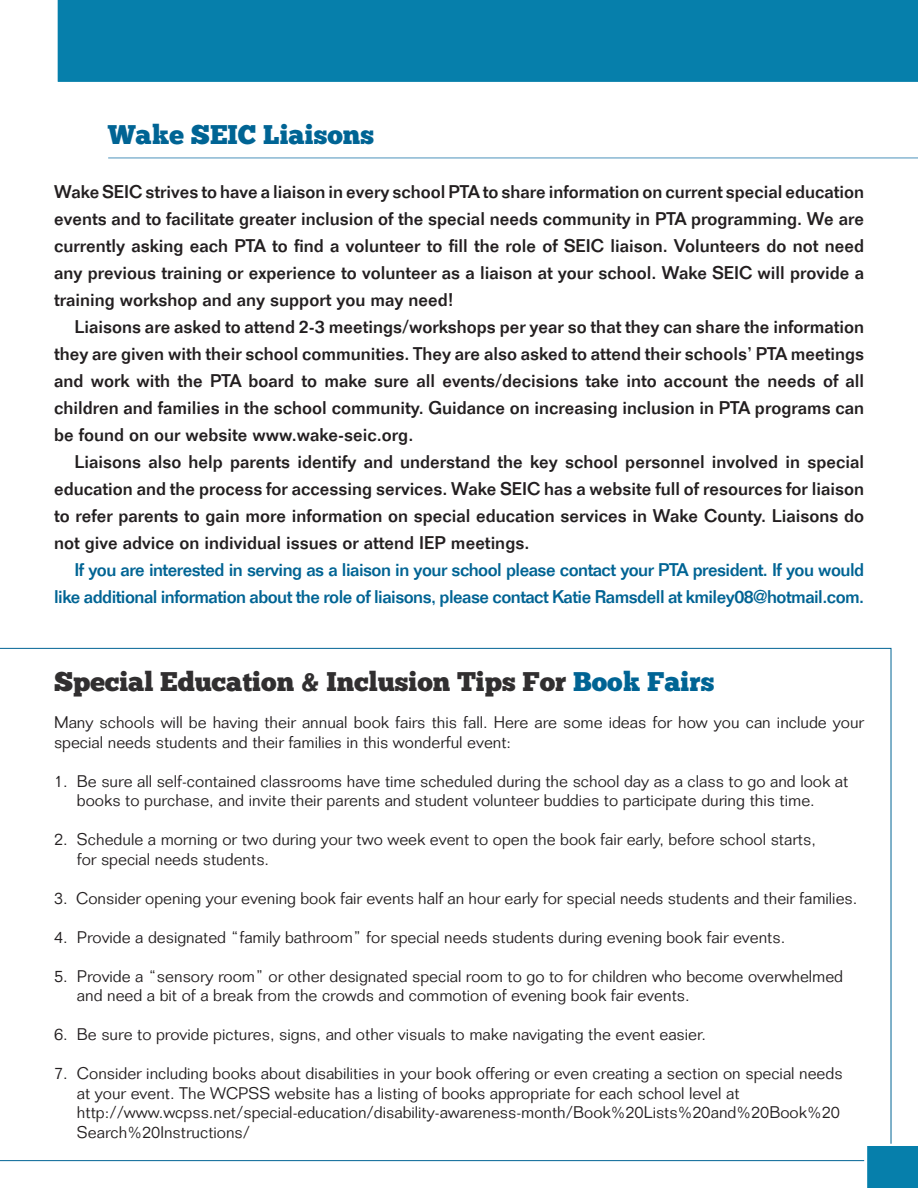
<style>
.page{position:relative;width:918px;height:1188px;background:#fff}
.page>*{position:absolute;margin:0;border:0;box-sizing:border-box;transform-origin:0 0}
.t1{font:27px "Chunk Five";color:#312f30}
.t2{font:27px "Chunk Five";color:#006494}
.t3{font:500 18px/27px "Folio";color:#231f20;text-align:justify}
.t4{font:500 18px/27px "Folio";letter-spacing:-.03em;color:#006494;text-align:right}
.t5{font:300 16.5px/19.5px "Folio";color:#231f20}
.s1{color:#006494}
</style>
<div class="page">
<svg style="left:0;top:648px;width:891px;height:513px"></svg>
<svg style="left:864px;top:1144px;width:54px;height:44px;background:#1f8bb3"></svg>
<div style="left:57px;top:0;width:861px;height:82px;background:#067fab"></div>
<hr style="left:108px;top:157px;width:810px;height:2px;background:#609fc3">
<p class="t2" style="left:108px;top:118px;width:267px">Wake SEIC Liaisons</p>
<p class="t3" style="left:54px;top:178px;width:812px">Wake SEIC strives to have a liaison in every school PTA to share information on current special education events and to facilitate greater inclusion of the special needs community in PTA programming. We are currently asking each PTA to find a volunteer to fill the role of SEIC liaison. Volunteers do not need any previous training or experience to volunteer as a liaison at your school. Wake SEIC will provide a training workshop and any support you may need!</p>
<p class="t3" style="left:54px;top:313px;width:812px;text-indent:20px">Liaisons are asked to attend 2-3 meetings/workshops per year so that they can share the information they are given with their school communities. They are also asked to attend their schools’ PTA meetings and work with the PTA board to make sure all events/decisions take into account the needs of all children and families in the school community. Guidance on increasing inclusion in PTA programs can be found on our website www.wake-seic.org.</p>
<p class="t3" style="left:54px;top:448px;width:811px;text-indent:20px">Liaisons also help parents identify and understand the key school personnel involved in special education and the process for accessing services. Wake SEIC has a website full of resources for liaison to refer parents to gain more information on special education services in Wake County. Liaisons do not give advice on individual issues or attend IEP meetings.</p>
<p class="t4" style="left:54px;top:556px;width:812px">If you are interested in serving as a liaison in your school please contact your PTA president. If you would like additional information about the role of liaisons, please contact Katie Ramsdell at kmiley08@hotmail.com.</p>
<p class="t1" style="left:54px;top:665px;width:662px">Special Education &amp; Inclusion Tips For <span class="s1">Book Fairs</span></p>
<p class="t5" style="left:54px;top:713px;width:812px">Many schools will be having their annual book fairs this fall. Here are some ideas for how you can include your special needs students and their families in this wonderful event:</p>
<p class="t5" style="left:54px;top:771px;width:796px">1. Be sure all self-contained classrooms have time scheduled during the school day as a class to go and look at</p>
<p class="t5" style="left:77px;top:791px;width:739px">books to purchase, and invite their parents and student volunteer buddies to participate during this time.</p>
<p class="t5" style="left:54px;top:830px;width:763px">2. Schedule a morning or two during your two week event to open the book fair early, before school starts,</p>
<p class="t5" style="left:77px;top:849px;width:194px">for special needs students.</p>
<p class="t5" style="left:54px;top:888px;width:805px">3. Consider opening your evening book fair events half an hour early for special needs students and their families.</p>
<p class="t5" style="left:54px;top:927px;width:733px">4. Provide a designated “family bathroom” for special needs students during evening book fair events.</p>
<p class="t5" style="left:77px;top:966px;width:768px;text-indent:-23px">5. Provide a “sensory room” or other designated special room to go to for children who become overwhelmed and need a bit of a break from the crowds and commotion of evening book fair events.</p>
<p class="t5" style="left:54px;top:1025px;width:653px">6. Be sure to provide pictures, signs, and other visuals to make navigating the event easier.</p>
<p class="t5" style="left:77px;top:1064px;width:767px;text-indent:-23px">7. Consider including books about disabilities in your book offering or even creating a section on special needs at your event. The WCPSS website has a listing of books appropriate for each school level at</p>
<p class="t5" style="left:77px;top:1103px;width:765px">http://www.wcpss.net/special-education/disability-awareness-month/Book%20Lists%20and%20Book%20</p>
<p class="t5" style="left:77px;top:1122px;width:175px">Search%20Instructions/</p>
</div>
